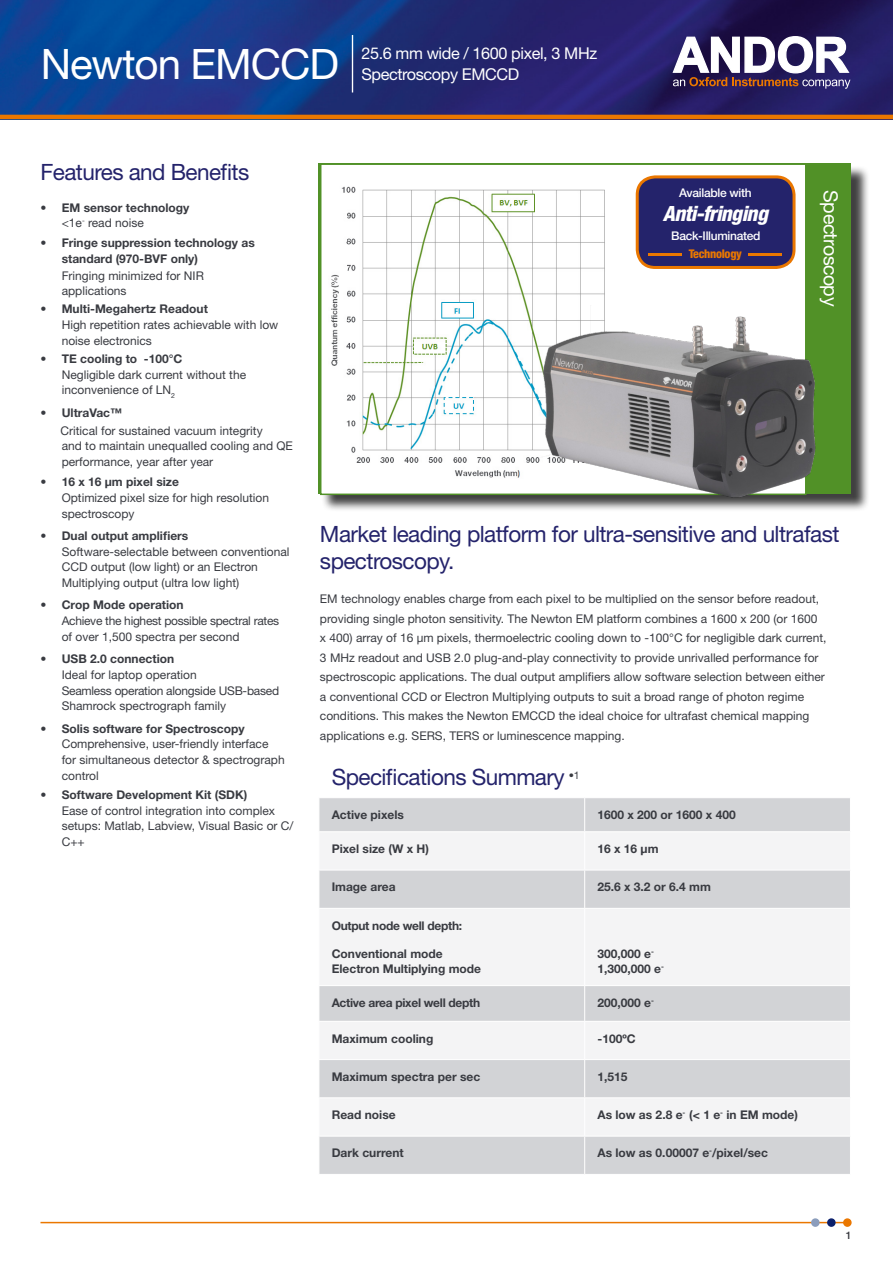
<style>
.page{position:relative;width:893px;height:1263px;background:#fff}
.page>*{position:absolute;margin:0;border:0;box-sizing:border-box;transform-origin:0 0}
.t1{font:42px "Helvetica Neue LT Std";letter-spacing:-.025em;color:#fff}
.t2{font:22.5px/27px "Helvetica Neue LT Std";letter-spacing:-.025em;color:#24236b}
.t3{font:italic 800 condensed 21px "Helvetica Neue LT Std";letter-spacing:-.025em;color:#fff}
.t4{font:19.5px "Helvetica Neue LT Std";letter-spacing:-.025em;color:#fff}
.t5{font:16.2px/20.4px "Helvetica Neue LT Std";letter-spacing:-.025em;color:#fff}
.t6{font:12px/15.8px "Helvetica Neue LT Std";color:#393b41}
.t7{font:700 12px/15.8px "Helvetica Neue LT Std";color:#393b41}
.t8{font:12px/15.8px "Helvetica Neue LT Std";letter-spacing:-.025em;color:#393b41}
.t9{font:700 12px "Helvetica Neue LT Std";letter-spacing:-.025em;color:#393b41}
.t10{font:500 12px "Helvetica Neue LT Std";letter-spacing:-.025em;color:#fff}
.t11{font:800 condensed 12px "Helvetica Neue LT Std";letter-spacing:-.025em;color:#ea7700}
.t12{font:500 10.5px "Helvetica Neue LT Std";color:#393b41}
.s1{font-weight:400}
.s2{font-weight:700}
</style>
<div class="page">
<img style="left:0;top:0;width:893px;height:115px">
<svg style="left:672px;top:36px;width:178px;height:53px"></svg>
<hr style="left:352px;top:35px;width:1px;height:57px;background:#fff">
<hr style="left:40px;top:1222px;width:805px;height:1px;background:#ea7700">
<div style="left:844px;top:1219px;width:7px;height:7px;background:#ea7700;border-radius:50%"></div>
<div style="left:843px;top:1218px;width:9px;height:9px;border:2px solid #ea7700;border-radius:50%"></div>
<div style="left:812px;top:1219px;width:7px;height:7px;background:#8b9dbc;border-radius:50%"></div>
<div style="left:811px;top:1218px;width:9px;height:9px;border:2px solid #8b9dbc;border-radius:50%"></div>
<div style="left:828px;top:1219px;width:7px;height:7px;background:#0b206c;border-radius:50%"></div>
<div style="left:827px;top:1218px;width:9px;height:9px;border:2px solid #0b206c;border-radius:50%"></div>
<hr style="left:0;top:115px;width:893px;height:4px;background:#ea7700">
<div style="left:321px;top:166px;width:548px;height:346px;background:#000;opacity:.75"></div>
<div style="left:319px;top:163px;width:532px;height:331px;background:#519127"></div>
<div style="left:320px;top:163px;width:486px;height:332px;background:#fff;border:2px solid #519127"></div>
<div style="left:320px;top:798px;width:530px;height:376px;background:#d2d3d6"></div>
<svg style="left:320px;top:832px;width:530px;height:304px;fill:#f4f4f5"></svg>
<hr style="left:584px;top:798px;width:1px;height:33px;background:#fff">
<hr style="left:319px;top:831px;width:266px;height:1px;background:#fff">
<hr style="left:585px;top:831px;width:266px;height:1px;background:#fff">
<hr style="left:584px;top:832px;width:1px;height:38px;background:#fff">
<hr style="left:319px;top:870px;width:266px;height:1px;background:#fff">
<hr style="left:585px;top:870px;width:266px;height:1px;background:#fff">
<hr style="left:584px;top:870px;width:1px;height:38px;background:#fff">
<hr style="left:319px;top:908px;width:266px;height:1px;background:#fff">
<hr style="left:585px;top:908px;width:266px;height:1px;background:#fff">
<hr style="left:584px;top:909px;width:1px;height:76px;background:#fff">
<hr style="left:319px;top:985px;width:266px;height:1px;background:#fff">
<hr style="left:585px;top:985px;width:266px;height:1px;background:#fff">
<hr style="left:584px;top:986px;width:1px;height:35px;background:#fff">
<hr style="left:319px;top:1021px;width:266px;height:1px;background:#fff">
<hr style="left:585px;top:1021px;width:266px;height:1px;background:#fff">
<hr style="left:584px;top:1022px;width:1px;height:37px;background:#fff">
<hr style="left:319px;top:1059px;width:266px;height:1px;background:#fff">
<hr style="left:585px;top:1059px;width:266px;height:1px;background:#fff">
<hr style="left:584px;top:1060px;width:1px;height:37px;background:#fff">
<hr style="left:319px;top:1097px;width:266px;height:1px;background:#fff">
<hr style="left:585px;top:1097px;width:266px;height:1px;background:#fff">
<hr style="left:584px;top:1098px;width:1px;height:38px;background:#fff">
<hr style="left:319px;top:1136px;width:266px;height:1px;background:#fff">
<hr style="left:585px;top:1136px;width:266px;height:1px;background:#fff">
<hr style="left:584px;top:1136px;width:1px;height:38px;background:#fff">
<img style="left:331px;top:186px;width:274px;height:292px">
<img style="left:539px;top:305px;width:284px;height:200px">
<div style="left:637px;top:177px;width:157px;height:90px;background:#24236b;border-radius:18px"></div>
<div style="left:636px;top:175px;width:159px;height:94px;border:3px solid #ea7700;border-radius:18px"></div>
<hr style="left:748px;top:253px;width:34px;height:3px;background:#ea7700">
<hr style="left:648px;top:253px;width:34px;height:3px;background:#ea7700">
<h1 class="t1" style="left:41px;top:39px;width:300px">Newton EMCCD</h1>
<h3 class="t5" style="left:361px;top:43px;width:237px">25.6 mm wide / 1600 pixel, 3 MHz<br>Spectroscopy EMCCD</h3>
<h2 class="t2" style="left:40px;top:158px;width:210px">Features and Benefits</h2>
<p class="t7" style="left:62px;top:199px;width:129px;text-indent:-21px">• EM sensor technology <span class="s1">&lt;1e</span><sup>-</sup> <span class="s1">read noise</span></p>
<p class="t7" style="left:62px;top:235px;width:195px;text-indent:-21px">• Fringe suppression technology as standard (970-BVF only)</p>
<p class="t6" style="left:62px;top:267px;width:144px">Fringing minimized for NIR applications</p>
<p class="t6" style="left:62px;top:301px;width:218px;text-indent:-21px">• <span class="s2">Multi-Megahertz Readout<br></span>High repetition rates achievable with low noise electronics</p>
<p class="t7" style="left:40px;top:350px;width:144px">• TE cooling to -100°C</p>
<p class="t6" style="left:62px;top:366px;width:186px">Negligible dark current without the inconvenience of LN<sub>2</sub></p>
<p class="t7" style="left:40px;top:404px;width:83px">• UltraVac™</p>
<p class="t6" style="left:60px;top:422px;width:234px">Critical for sustained vacuum integrity<br>and to maintain unequalled cooling and QE performance, year after year</p>
<p class="t7" style="left:40px;top:474px;width:140px">• 16 x 16 μm pixel size</p>
<p class="t6" style="left:62px;top:489px;width:209px">Optimized pixel size for high resolution spectroscopy</p>
<p class="t7" style="left:40px;top:527px;width:149px">• Dual output amplifiers</p>
<p class="t6" style="left:62px;top:543px;width:229px">Software-selectable between conventional<br>CCD output (low light) or an Electron<br>Multiplying output (ultra low light)</p>
<p class="t7" style="left:40px;top:597px;width:145px">• Crop Mode operation</p>
<p class="t8" style="left:62px;top:613px;width:219px">Achieve the highest possible spectral rates of over 1,500 spectra per second</p>
<p class="t7" style="left:40px;top:651px;width:135px">• USB 2.0 connection</p>
<p class="t6" style="left:62px;top:666px;width:219px">Ideal for laptop operation<br>Seamless operation alongside USB-based<br>Shamrock spectrograph family</p>
<p class="t7" style="left:40px;top:720px;width:206px">• Solis software for Spectroscopy</p>
<p class="t6" style="left:62px;top:736px;width:224px">Comprehensive, user-friendly interface for simultaneous detector &amp; spectrograph control</p>
<p class="t7" style="left:40px;top:786px;width:208px">• Software Development Kit (SDK)</p>
<p class="t6" style="left:62px;top:802px;width:233px">Ease of control integration into complex setups: Matlab, Labview, Visual Basic or C/<br>C++</p>
<p class="t10" style="left:679px;top:186px;width:74px">Available with</p>
<h3 class="t3" style="left:663px;top:201px;width:107px">Anti-fringing</h3>
<p class="t11" style="left:689px;top:246px;width:55px">Technology</p>
<p class="t10" style="left:671px;top:228px;width:91px">Back-Illuminated</p>
<h3 class="t4" style="left:842px;top:190px;width:117px;rotate:90deg">Spectroscopy</h3>
<h2 class="t2" style="left:320px;top:520px;width:521px">Market leading platform for ultra-sensitive and ultrafast spectroscopy.</h2>
<p class="t6" style="left:320px;top:589px;width:508px;line-height:19.5px">EM technology enables charge from each pixel to be multiplied on the sensor before readout, providing single photon sensitivity. The Newton EM platform combines a 1600 x 200 (or 1600 x 400) array of 16 μm pixels, thermoelectric cooling down to -100°C for negligible dark current, 3 MHz readout and USB 2.0 plug-and-play connectivity to provide unrivalled performance for spectroscopic applications. The dual output amplifiers allow software selection between either a conventional CCD or Electron Multiplying outputs to suit a broad range of photon regime conditions. This makes the Newton EMCCD the ideal choice for ultrafast chemical mapping applications e.g. SERS, TERS or luminescence mapping.</p>
<h2 class="t2" style="left:332px;top:763px;width:250px">Specifications Summary <sup>•1</sup></h2>
<p class="t7" style="left:332px;top:807px;width:74px">Active pixels</p>
<p class="t7" style="left:597px;top:807px;width:140px">1600 x 200 or 1600 x 400</p>
<p class="t7" style="left:332px;top:841px;width:99px">Pixel size (W x H)</p>
<p class="t7" style="left:597px;top:841px;width:63px">16 x 16 μm</p>
<p class="t7" style="left:332px;top:879px;width:65px">Image area</p>
<p class="t7" style="left:597px;top:879px;width:115px">25.6 x 3.2 or 6.4 mm</p>
<p class="t9" style="left:332px;top:918px;width:132px">Output node well depth:</p>
<p class="t7" style="left:332px;top:947px;width:151px;line-height:14.4px">Conventional mode<br>Electron Multiplying mode</p>
<p class="t7" style="left:597px;top:947px;width:68px;line-height:14.4px">300,000 e<sup>-<br></sup>1,300,000 e<sup>-</sup></p>
<p class="t9" style="left:332px;top:995px;width:150px">Active area pixel well depth</p>
<p class="t7" style="left:597px;top:994px;width:58px">200,000 e<sup>-</sup></p>
<p class="t7" style="left:332px;top:1030px;width:103px">Maximum cooling</p>
<p class="t7" style="left:597px;top:1030px;width:40px">-100ºC</p>
<p class="t7" style="left:332px;top:1068px;width:150px">Maximum spectra per sec</p>
<p class="t7" style="left:597px;top:1068px;width:32px">1,515</p>
<p class="t7" style="left:332px;top:1107px;width:65px">Read noise</p>
<p class="t7" style="left:597px;top:1107px;width:202px">As low as 2.8 e<sup>-</sup> (&lt; 1 e<sup>-</sup> in EM mode)</p>
<p class="t7" style="left:332px;top:1145px;width:74px">Dark current</p>
<p class="t7" style="left:597px;top:1145px;width:172px">As low as 0.00007 e<sup>-</sup>/pixel/sec</p>
<p class="t12" style="left:846px;top:1229px;width:7px">1</p>
</div>
